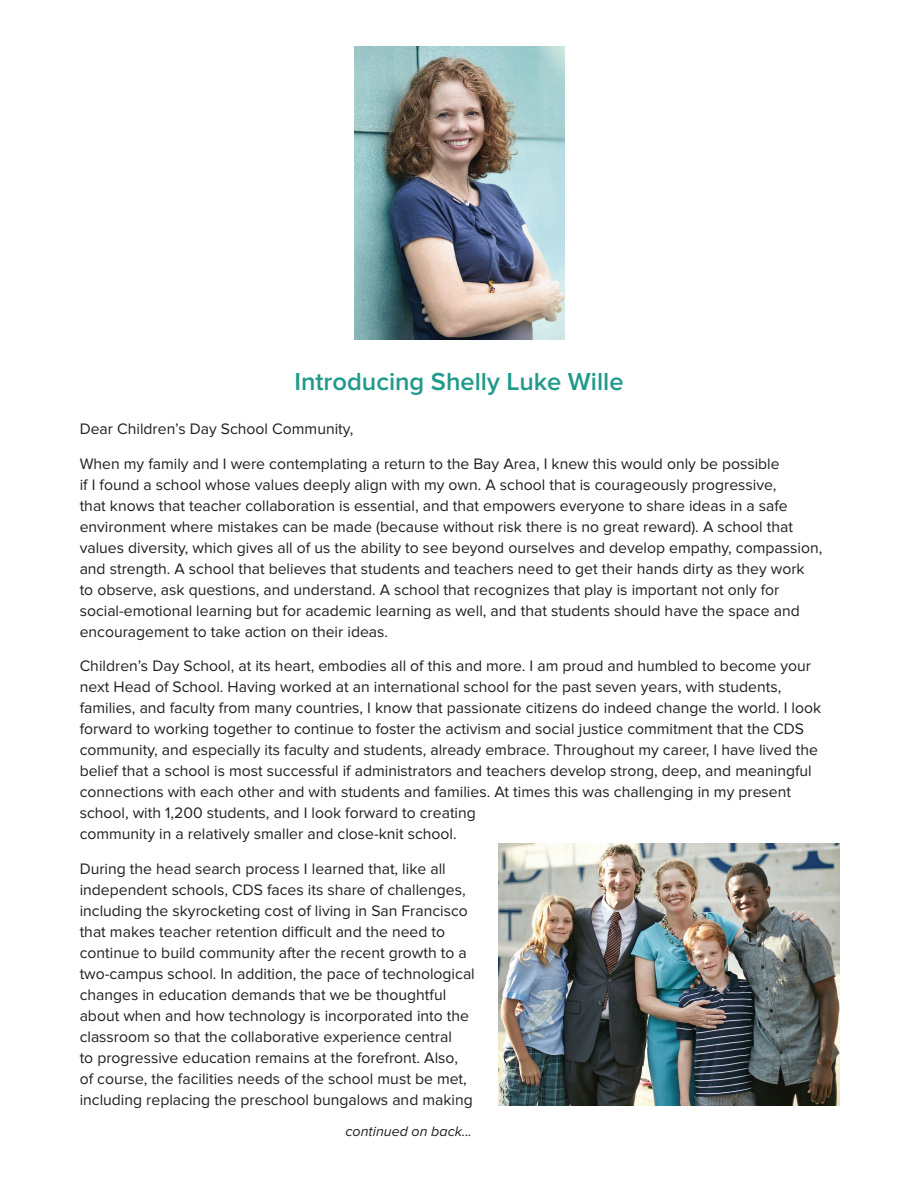
<style>
.page{position:relative;width:918px;height:1188px;background:#fff}
.page>*{position:absolute;margin:0;border:0;box-sizing:border-box;transform-origin:0 0}
.t1{font:600 25.5px "Proxima Nova";color:#209a8b}
.t2{font:15.75px/21px "Proxima Nova";color:#231f20}
.t3{font:italic 14.25px "Proxima Nova";color:#231f20}
</style>
<div class="page">
<img style="left:498px;top:843px;width:342px;height:263px">
<img style="left:354px;top:46px;width:210px;height:293px">
<h1 class="t1" style="left:294px;top:367px;width:331px">Introducing Shelly Luke Wille</h1>
<p class="t2" style="left:80px;top:412px;width:702px;line-height:34.5px">Dear Children’s Day School Community,<br>When my family and I were contemplating a return to the Bay Area, I knew this would only be possible</p>
<p class="t2" style="left:80px;top:474px;width:744px">if I found a school whose values deeply align with my own. A school that is courageously progressive,<br>that knows that teacher collaboration is essential, and that empowers everyone to share ideas in a safe environment where mistakes can be made (because without risk there is no great reward). A school that values diversity, which gives all of us the ability to see beyond ourselves and develop empathy, compassion, and strength. A school that believes that students and teachers need to get their hands dirty as they work<br>to observe, ask questions, and understand. A school that recognizes that play is important not only for social-emotional learning but for academic learning as well, and that students should have the space and encouragement to take action on their ideas.</p>
<p class="t2" style="left:80px;top:656px;width:743px">Children’s Day School, at its heart, embodies all of this and more. I am proud and humbled to become your next Head of School. Having worked at an international school for the past seven years, with students, families, and faculty from many countries, I know that passionate citizens do indeed change the world. I look forward to working together to continue to foster the activism and social justice commitment that the CDS community, and especially its faculty and students, already embrace. Throughout my career, I have lived the belief that a school is most successful if administrators and teachers develop strong, deep, and meaningful connections with each other and with students and families. At times this was challenging in my present school, with 1,200 students, and I look forward to creating<br>community in a relatively smaller and close-knit school.</p>
<p class="t2" style="left:80px;top:858px;width:397px">During the head search process I learned that, like all independent schools, CDS faces its share of challenges, including the skyrocketing cost of living in San Francisco that makes teacher retention difficult and the need to continue to build community after the recent growth to a two-campus school. In addition, the pace of technological changes in education demands that we be thoughtful about when and how technology is incorporated into the classroom so that the collaborative experience central<br>to progressive education remains at the forefront. Also, of course, the facilities needs of the school must be met, including replacing the preschool bungalows and making</p>
<p class="t3" style="left:346px;top:1124px;width:128px">continued on back...</p>
</div>
